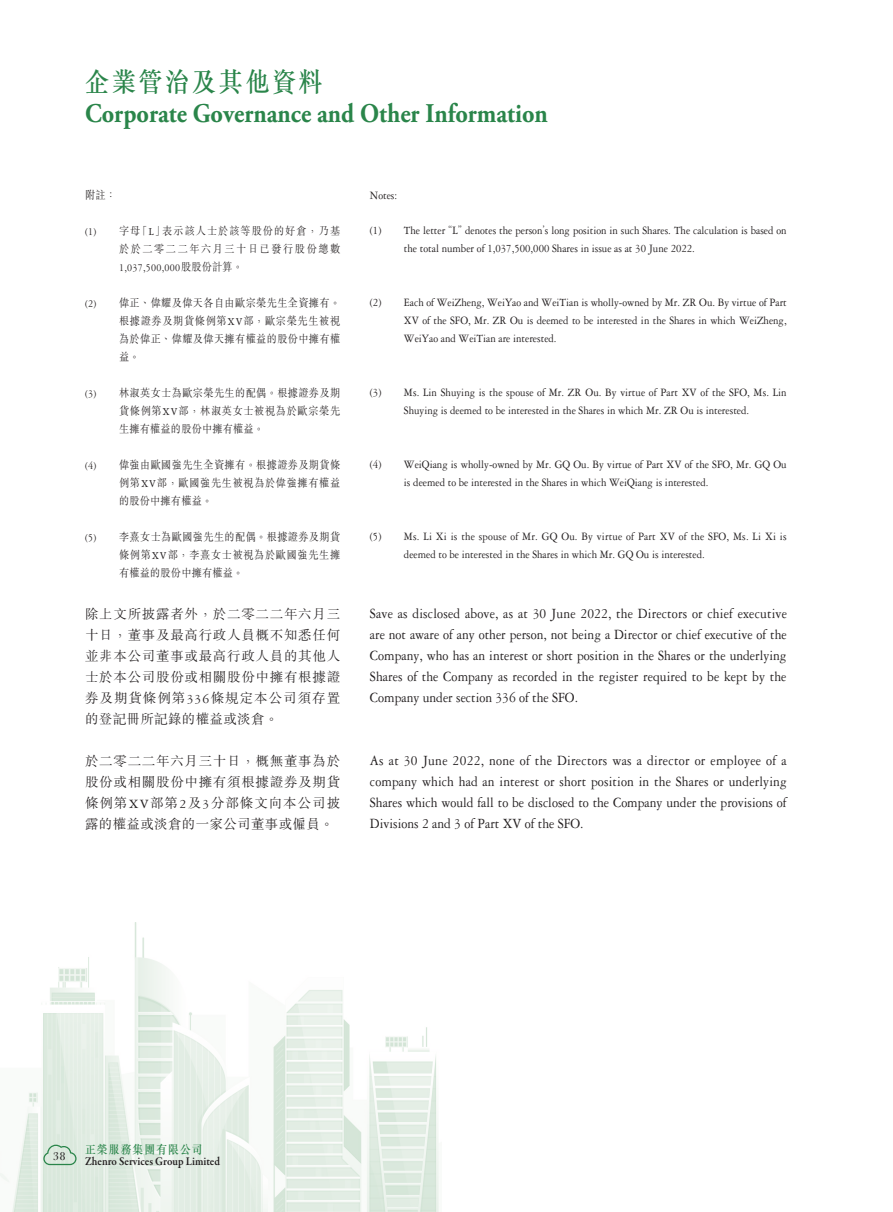
<style>
.page{position:relative;width:893px;height:1212px;background:#fff}
.page>*{position:absolute;margin:0;border:0;box-sizing:border-box;transform-origin:0 0}
.t1{font:700 27px "Adobe Garamond Pro";color:#2a854a;scale:.9 1}
.t2{font:500 27px "M Sung HK";letter-spacing:.1em;color:#2a854a;scale:.9 1}
.t3{font:15px/21px "Garamond 3 LT Std";color:#231f20;text-align:justify;scale:.9 1}
.t4{font:300 13.5px/21px "M Sung HK";letter-spacing:.055em;color:#231f20;text-align:justify}
.t5{font:12px/18px "Garamond 3 LT Std";color:#231f20;scale:.9 1}
.t6{font:600 12px "Garamond Premr Pro";color:#231f20;scale:.9 1}
.t7{font:500 12px "M Sung HK";letter-spacing:.1em;color:#2a854a;scale:.9 1}
.t8{font:500 12px "M Sung HK";color:#231f20;scale:.9 1}
.t9{font:300 11.25px/18px "M Sung HK";letter-spacing:.04em;color:#231f20;text-align:justify;scale:.9 1}
.t10{font:300 11.25px/18px "M Sung HK";letter-spacing:.16em;color:#231f20;text-align:right;scale:.9 1}
.t11{font:11.25px "Garamond 3 LT Std";letter-spacing:.025em;color:#231f20;scale:.9 1}
.s1{font-family:"Garamond 3 LT Std";font-weight:400}
.s2{font-family:"M Sung HK";font-weight:300}
</style>
<div class="page">
<img style="left:0;top:923px;width:439px;height:289px">
<svg style="left:43px;top:1144px;width:34px;height:21px"></svg>
<h1 class="t2" style="left:85px;top:63px;width:266px">企業管治及其他資料</h1>
<h1 class="t1" style="left:85px;top:98px;width:516px">Corporate Governance and Other Information</h1>
<p class="t9" style="left:85px;top:185px;width:36px">附註：</p>
<p class="t10" style="left:85px;top:221px;width:285px"><span class="s1">(1)</span> 字母「<span class="s1">L</span>」表示該人士於該等股份的好倉，乃基於於二零二二年六月三十日已發行股份總數</p>
<p class="t11" style="left:119px;top:262px;width:139px">1,037,500,000<span class="s2">股股份計算。</span></p>
<p class="t9" style="left:119px;top:293px;width:247px;text-indent:-34px"><span class="s1">(2)</span> 偉正、偉耀及偉天各自由歐宗榮先生全資擁有。根據證券及期貨條例第<span class="s1">XV</span>部，歐宗榮先生被視為於偉正、偉耀及偉天擁有權益的股份中擁有權益。</p>
<p class="t9" style="left:119px;top:383px;width:247px;text-indent:-34px"><span class="s1">(3)</span> 林淑英女士為歐宗榮先生的配偶。根據證券及期貨條例第<span class="s1">XV</span>部，林淑英女士被視為於歐宗榮先生擁有權益的股份中擁有權益。</p>
<p class="t9" style="left:119px;top:455px;width:247px;text-indent:-34px"><span class="s1">(4)</span> 偉強由歐國強先生全資擁有。根據證券及期貨條例第<span class="s1">XV</span>部，歐國強先生被視為於偉強擁有權益的股份中擁有權益。</p>
<p class="t9" style="left:119px;top:527px;width:247px;text-indent:-34px"><span class="s1">(5)</span> 李熹女士為歐國強先生的配偶。根據證券及期貨條例第<span class="s1">XV</span>部，李熹女士被視為於歐國強先生擁有權益的股份中擁有權益。</p>
<p class="t4" style="left:85px;top:603px;width:257px">除上文所披露者外，於二零二二年六月三十日，董事及最高行政人員概不知悉任何並非本公司董事或最高行政人員的其他人士於本公司股份或相關股份中擁有根據證券及期貨條例第<span class="s1">336</span>條規定本公司須存置的登記冊所記錄的權益或淡倉。</p>
<p class="t4" style="left:85px;top:750px;width:257px">於二零二二年六月三十日，概無董事為於股份或相關股份中擁有須根據證券及期貨條例第<span class="s1">XV</span>部第<span class="s1">2</span>及<span class="s1">3</span>分部條文向本公司披露的權益或淡倉的一家公司董事或僱員。</p>
<p class="t5" style="left:370px;top:186px;width:32px">Notes:</p>
<p class="t5" style="left:404px;top:221px;width:427px;text-indent:-34px">(1) The letter “L” denotes the person’s long position in such Shares. The calculation is based on the total number of 1,037,500,000 Shares in issue as at 30 June 2022.</p>
<p class="t5" style="left:404px;top:293px;width:427px;text-align:justify;text-indent:-34px">(2) Each of WeiZheng, WeiYao and WeiTian is wholly-owned by Mr. ZR Ou. By virtue of Part XV of the SFO, Mr. ZR Ou is deemed to be interested in the Shares in which WeiZheng, WeiYao and WeiTian are interested.</p>
<p class="t5" style="left:370px;top:383px;width:464px;text-align:center">(3) Ms. Lin Shuying is the spouse of Mr. ZR Ou. By virtue of Part XV of the SFO, Ms. Lin<br>Shuying is deemed to be interested in the Shares in which Mr. ZR Ou is interested.</p>
<p class="t5" style="left:404px;top:455px;width:427px;text-indent:-34px">(4) WeiQiang is wholly-owned by Mr. GQ Ou. By virtue of Part XV of the SFO, Mr. GQ Ou is deemed to be interested in the Shares in which WeiQiang is interested.</p>
<p class="t5" style="left:404px;top:527px;width:427px;text-indent:-34px">(5) Ms. Li Xi is the spouse of Mr. GQ Ou. By virtue of Part XV of the SFO, Ms. Li Xi is deemed to be interested in the Shares in which Mr. GQ Ou is interested.</p>
<p class="t3" style="left:370px;top:603px;width:465px">Save as disclosed above, as at 30 June 2022, the Directors or chief executive are not aware of any other person, not being a Director or chief executive of the Company, who has an interest or short position in the Shares or the underlying Shares of the Company as recorded in the register required to be kept by the Company under section 336 of the SFO.</p>
<p class="t3" style="left:370px;top:750px;width:465px">As at 30 June 2022, none of the Directors was a director or employee of a company which had an interest or short position in the Shares or underlying Shares which would fall to be disclosed to the Company under the provisions of Divisions 2 and 3 of Part XV of the SFO.</p>
<p class="t8" style="left:53px;top:1147px;width:15px">38</p>
<p class="t7" style="left:85px;top:1141px;width:132px">正榮服務集團有限公司</p>
<p class="t6" style="left:85px;top:1154px;width:152px">Zhenro Services Group Limited</p>
</div>
